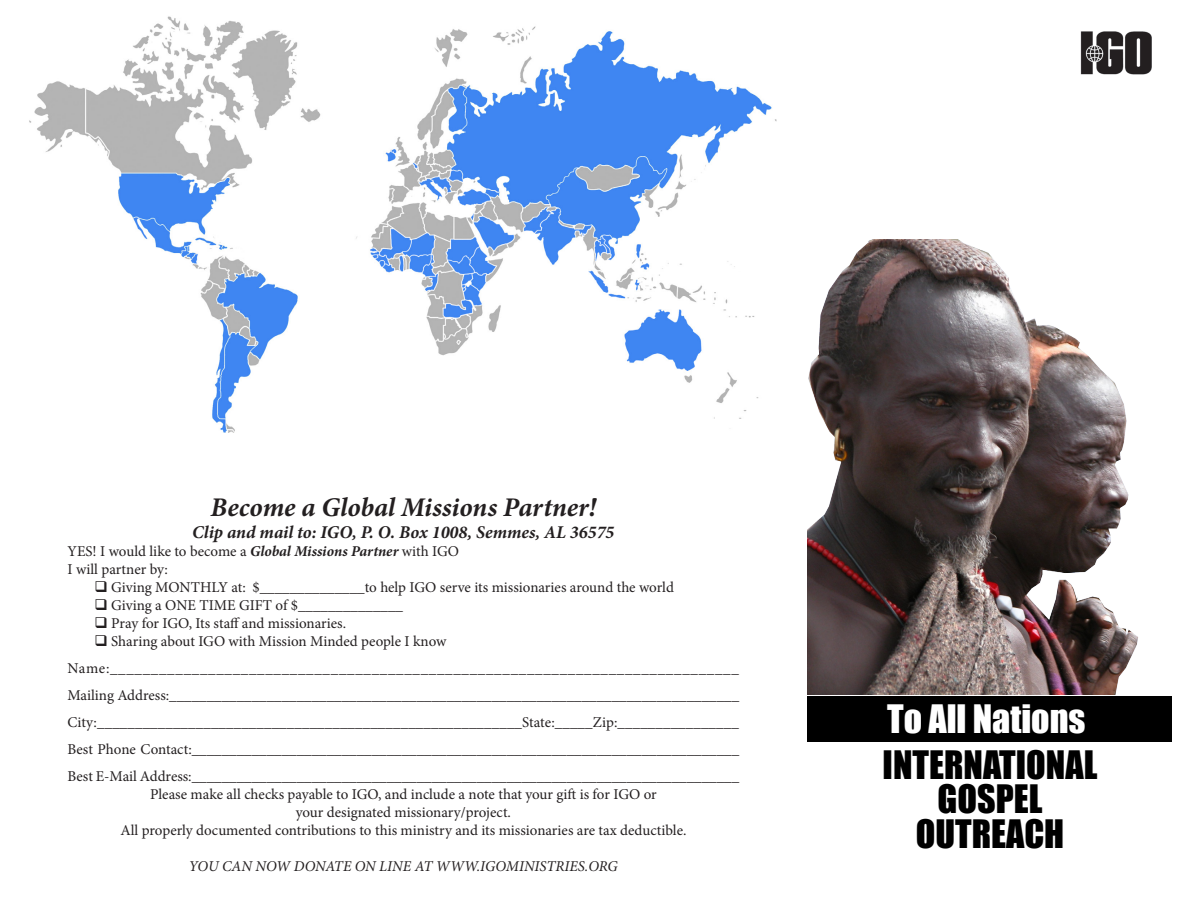
<style>
.page{position:relative;width:1188px;height:918px;background:#fff}
.page>*{position:absolute;margin:0;border:0;box-sizing:border-box;transform-origin:0 0}
.t1{font:36px "Impact";color:#000}
.t2{font:36px "Impact";color:#fff}
.t3{font:italic 700 27px "Minion Pro";letter-spacing:-.005em;color:#231f20}
.t4{font:italic 700 18px "Minion Pro";color:#231f20}
.t5{font:15px/18px "Minion Pro";letter-spacing:-.005em;color:#231f20;text-align:center}
.t6{font:italic 15px "Minion Pro";color:#231f20}
.s1{font-weight:700;font-style:italic}
</style>
<div class="page">
<div style="left:808px;top:696px;width:364px;height:45px;background:#000"></div>
<img style="left:1080px;top:31px;width:72px;height:44px">
<img style="left:29px;top:16px;width:748px;height:416px">
<img style="left:808px;top:239px;width:330px;height:456px">
<p class="t3" style="left:211px;top:488px;width:387px">Become a Global Missions Partner!</p>
<p class="t4" style="left:192px;top:519px;width:424px">Clip and mail to: IGO, P. O. Box 1008, Semmes, AL 36575</p>
<p class="t5" style="left:68px;top:542px;width:393px">YES! I would like to become a <span class="s1">Global Missions Partner</span> with IGO</p>
<p class="t5" style="left:68px;top:560px;width:102px">I will partner by:</p>
<p class="t5" style="left:94px;top:578px;width:581px">❑ Giving MONTHLY at: $______________to help IGO serve its missionaries around the world</p>
<p class="t5" style="left:94px;top:596px;width:310px">❑ Giving a ONE TIME GIFT of $______________</p>
<p class="t5" style="left:94px;top:614px;width:253px">❑ Pray for IGO, Its staff and missionaries.</p>
<p class="t5" style="left:94px;top:632px;width:353px">❑ Sharing about IGO with Mission Minded people I know</p>
<p class="t5" style="left:68px;top:659px;width:673px">Name:_____________________________________________________________________________</p>
<p class="t5" style="left:68px;top:686px;width:673px">Mailing Address:____________________________________________________________________________</p>
<p class="t5" style="left:68px;top:713px;width:673px">City:________________________________________________________State:_____Zip:________________</p>
<p class="t5" style="left:68px;top:740px;width:673px">Best Phone Contact:_________________________________________________________________________</p>
<p class="t5" style="left:68px;top:767px;width:673px">Best E-Mail Address:_________________________________________________________________________</p>
<p class="t5" style="left:120px;top:785px;width:568px">Please make all checks payable to IGO, and include a note that your gift is for IGO or<br>your designated missionary/project.<br>All properly documented contributions to this ministry and its missionaries are tax deductible.</p>
<p class="t6" style="left:189px;top:856px;width:430px">YOU CAN NOW DONATE ON LINE AT WWW.IGOMINISTRIES.ORG</p>
<p class="t2" style="left:887px;top:691px;width:200px">To All Nations</p>
<p class="t1" style="left:883px;top:736px;width:216px">INTERNATIONAL</p>
<p class="t1" style="left:938px;top:771px;width:106px">GOSPEL</p>
<p class="t1" style="left:916px;top:805px;width:150px">OUTREACH</p>
</div>
